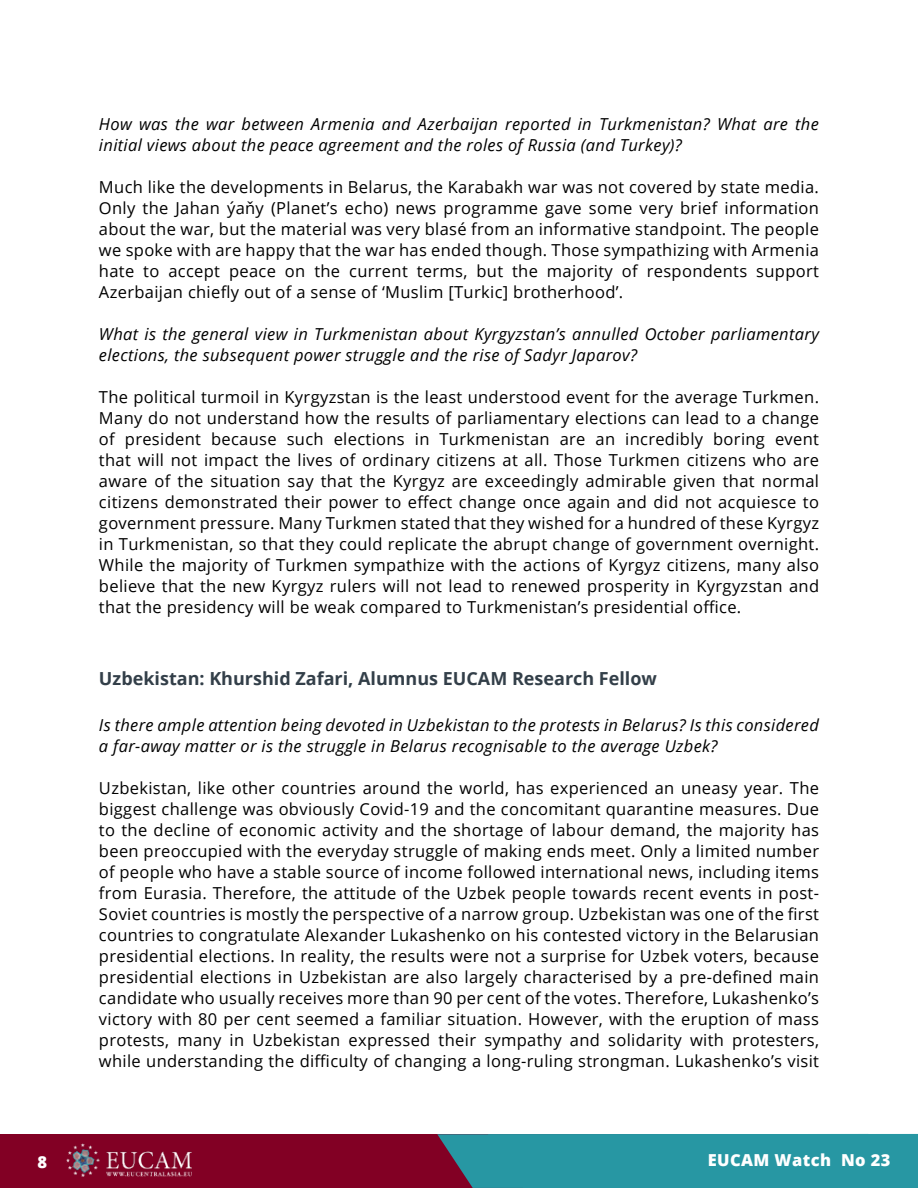
<style>
.page{position:relative;width:918px;height:1188px;background:#fff}
.page>*{position:absolute;margin:0;border:0;box-sizing:border-box;transform-origin:0 0}
.t1{font:700 18px "Open Sans";color:#333f49}
.t2{font:16.5px/21px "Open Sans";letter-spacing:.02em;color:#000;text-align:justify}
.t3{font:italic 16.5px/21px "Open Sans";letter-spacing:.02em;color:#000}
.t4{font:800 16.5px "Open Sans";letter-spacing:.025em;color:#fff}
</style>
<div class="page">
<div style="left:0;top:1134px;width:918px;height:54px;background:#820024"></div>
<div style="left:437px;top:1134px;width:481px;height:54px;background:#2797a3"></div>
<img style="left:67px;top:1144px;width:124px;height:32px">
<p class="t3" style="left:99px;top:113px;width:721px">How was the war between Armenia and Azerbaijan reported in Turkmenistan? What are the initial views about the peace agreement and the roles of Russia (and Turkey)?</p>
<p class="t2" style="left:99px;top:176px;width:722px">Much like the developments in Belarus, the Karabakh war was not covered by state media.<br>Only the Jahan ýaňy (Planet’s echo) news programme gave some very brief information about the war, but the material was very blasé from an informative standpoint. The people we spoke with are happy that the war has ended though. Those sympathizing with Armenia hate to accept peace on the current terms, but the majority of respondents support Azerbaijan chiefly out of a sense of ‘Muslim [Turkic] brotherhood’.</p>
<p class="t3" style="left:99px;top:323px;width:721px">What is the general view in Turkmenistan about Kyrgyzstan’s annulled October parliamentary elections, the subsequent power struggle and the rise of Sadyr Japarov?</p>
<p class="t2" style="left:99px;top:386px;width:722px">The political turmoil in Kyrgyzstan is the least understood event for the average Turkmen.<br>Many do not understand how the results of parliamentary elections can lead to a change of president because such elections in Turkmenistan are an incredibly boring event that will not impact the lives of ordinary citizens at all. Those Turkmen citizens who are aware of the situation say that the Kyrgyz are exceedingly admirable given that normal citizens demonstrated their power to effect change once again and did not acquiesce to government pressure. Many Turkmen stated that they wished for a hundred of these Kyrgyz in Turkmenistan, so that they could replicate the abrupt change of government overnight.<br>While the majority of Turkmen sympathize with the actions of Kyrgyz citizens, many also believe that the new Kyrgyz rulers will not lead to renewed prosperity in Kyrgyzstan and that the presidency will be weak compared to Turkmenistan’s presidential office.</p>
<p class="t1" style="left:99px;top:666px;width:560px">Uzbekistan: Khurshid Zafari, Alumnus EUCAM Research Fellow</p>
<p class="t3" style="left:99px;top:714px;width:721px">Is there ample attention being devoted in Uzbekistan to the protests in Belarus? Is this considered a far-away matter or is the struggle in Belarus recognisable to the average Uzbek?</p>
<p class="t2" style="left:99px;top:777px;width:722px">Uzbekistan, like other countries around the world, has experienced an uneasy year. The biggest challenge was obviously Covid-19 and the concomitant quarantine measures. Due to the decline of economic activity and the shortage of labour demand, the majority has been preoccupied with the everyday struggle of making ends meet. Only a limited number of people who have a stable source of income followed international news, including items from Eurasia. Therefore, the attitude of the Uzbek people towards recent events in post-Soviet countries is mostly the perspective of a narrow group. Uzbekistan was one of the first countries to congratulate Alexander Lukashenko on his contested victory in the Belarusian presidential elections. In reality, the results were not a surprise for Uzbek voters, because presidential elections in Uzbekistan are also largely characterised by a pre-defined main candidate who usually receives more than 90 per cent of the votes. Therefore, Lukashenko’s victory with 80 per cent seemed a familiar situation. However, with the eruption of mass protests, many in Uzbekistan expressed their sympathy and solidarity with protesters, while understanding the difficulty of changing a long-ruling strongman. Lukashenko’s visit</p>
<p class="t4" style="left:37px;top:1149px;width:11px">8</p>
<p class="t4" style="left:708px;top:1147px;width:184px">EUCAM Watch No 23</p>
</div>
